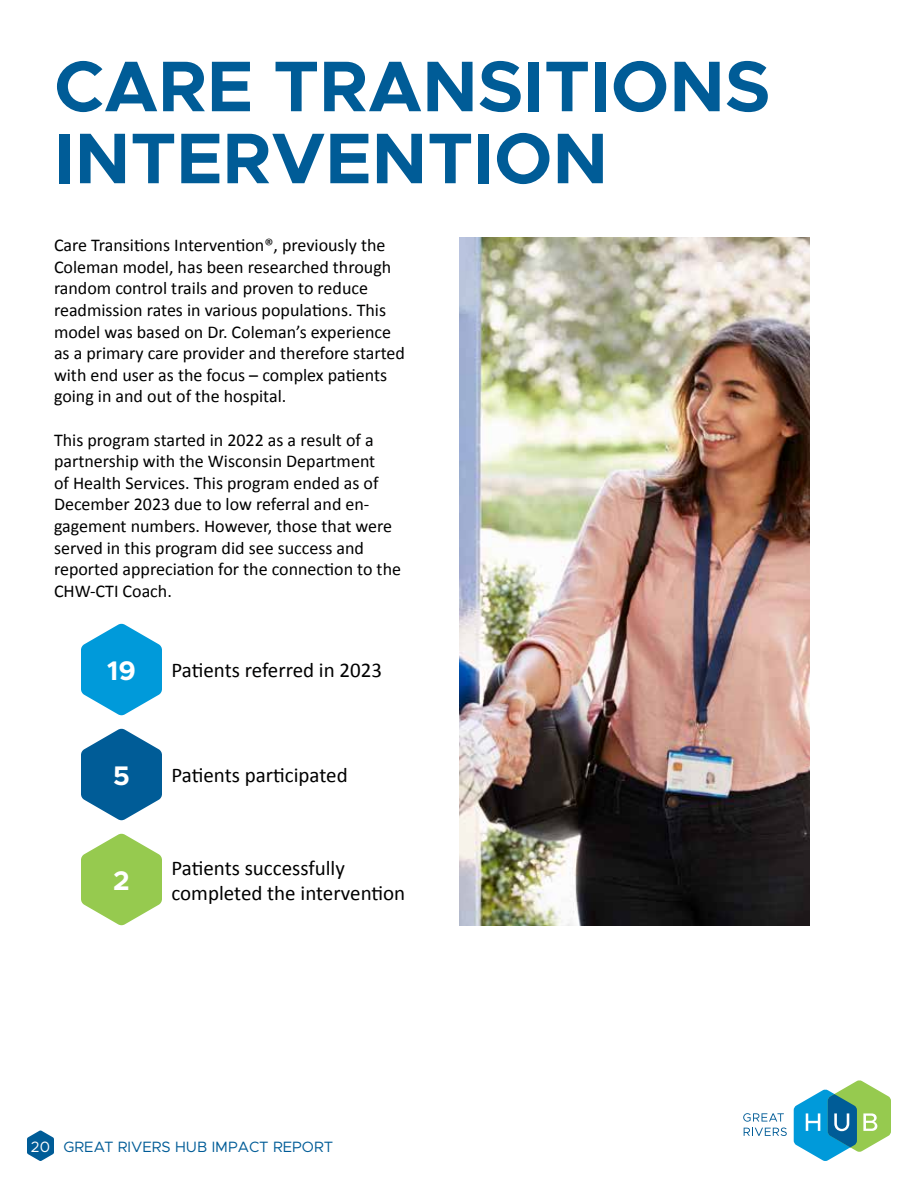
<style>
.page{position:relative;width:918px;height:1188px;background:#fff}
.page>*{position:absolute;margin:0;border:0;box-sizing:border-box;transform-origin:0 0}
.t1{font:700 72px/72px "Metropolis";color:#005c97}
.t2{font:700 27px "Metropolis";color:#fff}
.t3{font:21px/25.2px "Calibri";color:#000101}
.t4{font:18px/21.6px "Calibri";color:#000101}
.t5{font:15px "Metropolis";color:#005c97}
.s1{color:#fff}
</style>
<div class="page">
<img style="left:459px;top:238px;width:351px;height:688px">
<svg style="left:81px;top:624px;width:81px;height:91px"></svg>
<svg style="left:81px;top:728px;width:81px;height:92px"></svg>
<svg style="left:81px;top:833px;width:81px;height:92px"></svg>
<svg style="left:794px;top:1080px;width:97px;height:81px"></svg>
<svg style="left:743px;top:1113px;width:41px;height:9px"></svg>
<svg style="left:744px;top:1128px;width:43px;height:8px"></svg>
<svg style="left:27px;top:1130px;width:27px;height:31px"></svg>
<h1 class="t1" style="left:54px;top:51px;width:718px">CARE TRANSITIONS<br>INTERVENTION</h1>
<p class="t4" style="left:54px;top:234px;width:352px">Care Transitions Intervention®, previously the Coleman model, has been researched through random control trails and proven to reduce readmission rates in various populations. This model was based on Dr. Coleman’s experience as a primary care provider and therefore started with end user as the focus – complex patients going in and out of the hospital.</p>
<p class="t4" style="left:54px;top:428px;width:349px">This program started in 2022 as a result of a partnership with the Wisconsin Department<br>of Health Services. This program ended as of December 2023 due to low referral and en&shy;gagement numbers. However, those that were served in this program did see success and reported appreciation for the connection to the CHW-CTI Coach.</p>
<h2 class="t2" style="left:107px;top:654px;width:30px">19</h2>
<p class="t3" style="left:171px;top:657px;width:212px">Patients referred in 2023</p>
<h2 class="t2" style="left:113px;top:759px;width:18px">5</h2>
<p class="t3" style="left:171px;top:762px;width:178px">Patients participated</p>
<h2 class="t2" style="left:113px;top:864px;width:18px">2</h2>
<p class="t3" style="left:171px;top:855px;width:235px">Patients successfully completed the intervention</p>
<p class="t5" style="left:31px;top:1137px;width:304px"><span class="s1">20</span> GREAT RIVERS HUB IMPACT REPORT</p>
</div>
